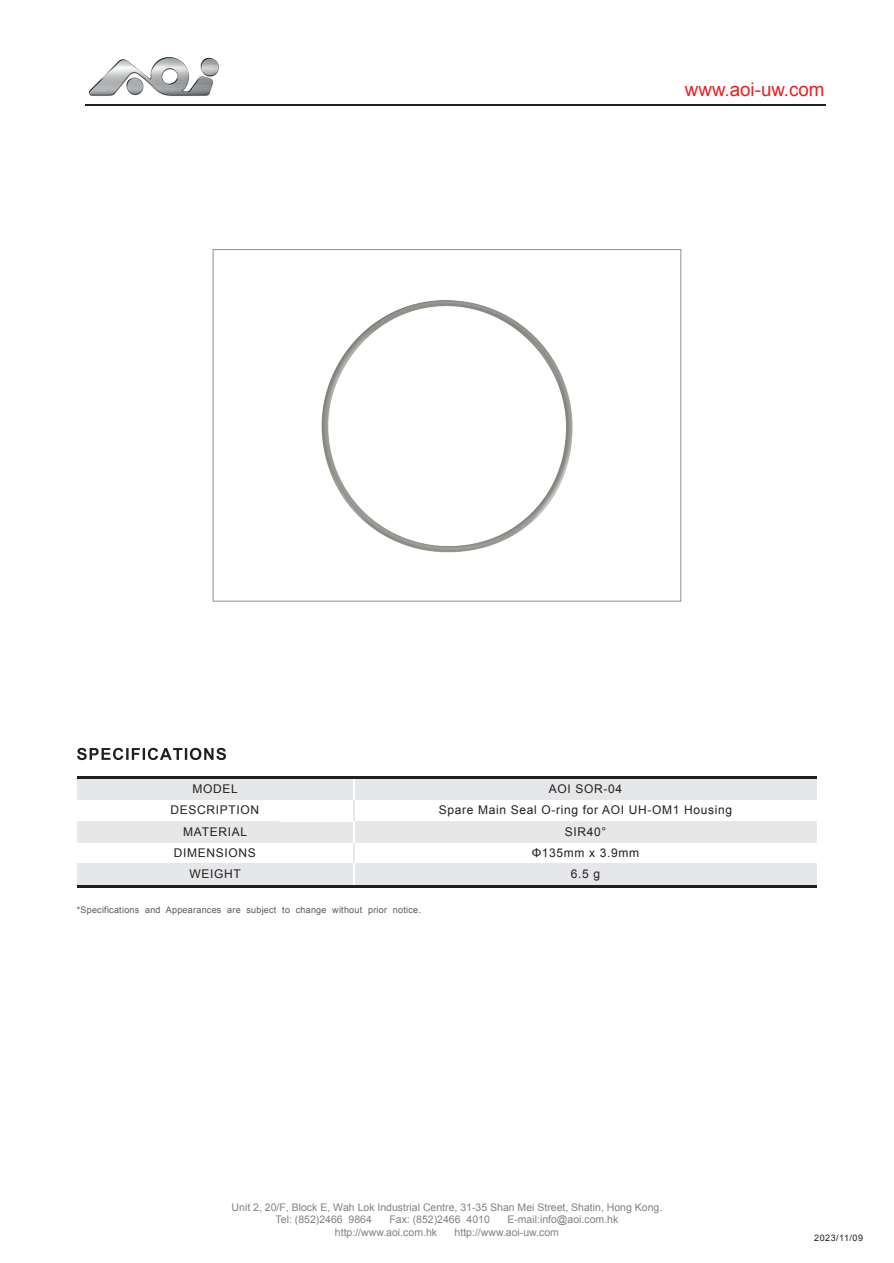
<style>
.page{position:relative;width:894px;height:1263px;background:#fff}
.page>*{position:absolute;margin:0;border:0;box-sizing:border-box;transform-origin:0 0}
.t1{font:18.75px "Arial";color:#ee1d23}
.t2{font:12px/21.3px "Arial";letter-spacing:.055em;color:#231f20;text-align:center}
.t3{font:10.5px/12.6px "Arial";color:#808285}
.t4{font:9px "Arial";letter-spacing:.03em;color:#57585a}
.t5{font:9px "Arial";letter-spacing:.055em;color:#231f20}
</style>
<div class="page">
<div style="left:77px;top:779px;width:276px;height:21px;background:#e6e7e9"></div>
<div style="left:355px;top:779px;width:462px;height:21px;background:#e6e7e9"></div>
<div style="left:77px;top:821px;width:276px;height:21px;background:#e6e7e9"></div>
<div style="left:77px;top:864px;width:276px;height:21px;background:#e6e7e9"></div>
<div style="left:355px;top:821px;width:462px;height:21px;background:#e6e7e9"></div>
<div style="left:355px;top:864px;width:462px;height:21px;background:#e6e7e9"></div>
<svg style="left:77px;top:748px;width:149px;height:12px"></svg>
<hr style="left:353px;top:800px;width:2px;height:21px;background:#e6e7e9">
<hr style="left:353px;top:842px;width:2px;height:22px;background:#e6e7e9">
<hr style="left:77px;top:776px;width:740px;height:3px;background:#231f20">
<hr style="left:77px;top:885px;width:740px;height:3px;background:#231f20">
<img style="left:212px;top:249px;width:470px;height:353px">
<hr style="left:85px;top:105px;width:740px;height:1px;background:#231f20">
<img style="left:85px;top:57px;width:154px;height:48px">
<h1 class="t1" style="left:685px;top:77px;width:141px">www.aoi-uw.com</h1>
<p class="t2" style="left:171px;top:778px;width:90px">MODEL<br>DESCRIPTION</p>
<p class="t2" style="left:549px;top:778px;width:75px">AOI SOR-04</p>
<p class="t2" style="left:439px;top:799px;width:295px">Spare Main Seal O-ring for AOI UH-OM1 Housing</p>
<p class="t2" style="left:183px;top:821px;width:65px">MATERIAL</p>
<p class="t2" style="left:565px;top:821px;width:43px">SIR40°</p>
<p class="t2" style="left:174px;top:842px;width:83px">DIMENSIONS<br>WEIGHT</p>
<p class="t2" style="left:532px;top:842px;width:109px">Φ135mm x 3.9mm</p>
<p class="t4" style="left:77px;top:904px;width:346px">*Specifications and Appearances are subject to change without prior notice.</p>
<p class="t2" style="left:571px;top:863px;width:31px">6.5 g</p>
<p class="t3" style="left:276px;top:1201px;width:388px;text-indent:-44px">Unit 2, 20/F, Block E, Wah Lok Industrial Centre, 31-35 Shan Mei Street, Shatin, Hong Kong.<br>Tel: (852)2466 9864</p>
<p class="t3" style="left:389px;top:1214px;width:102px">Fax: (852)2466 4010</p>
<p class="t3" style="left:507px;top:1214px;width:113px">E-mail:info@aoi.com.hk</p>
<p class="t3" style="left:335px;top:1226px;width:104px">http://www.aoi.com.hk</p>
<p class="t3" style="left:455px;top:1226px;width:106px">http://www.aoi-uw.com</p>
<p class="t5" style="left:814px;top:1232px;width:50px">2023/11/09</p>
</div>
